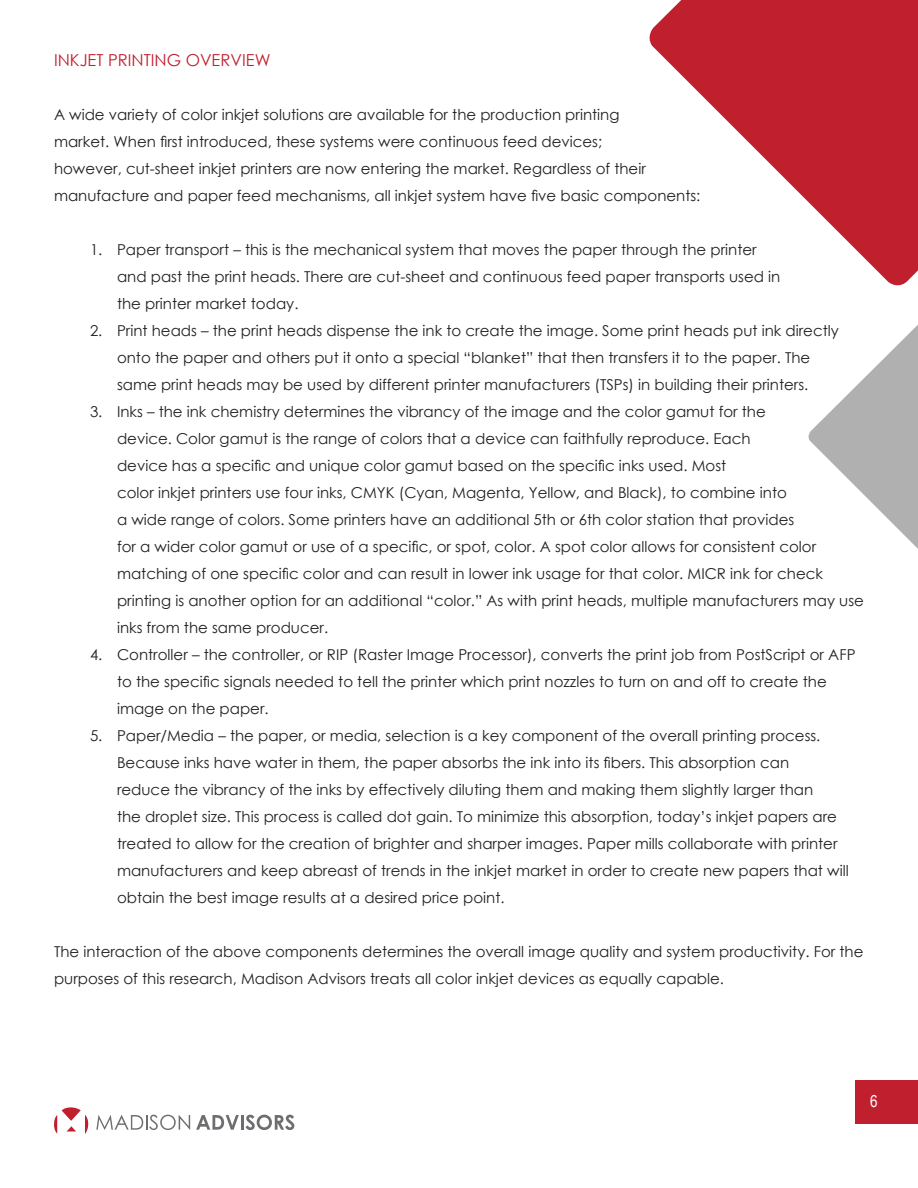
<style>
.page{position:relative;width:918px;height:1188px;background:#fff}
.page>*{position:absolute;margin:0;border:0;box-sizing:border-box;transform-origin:0 0}
.t1{font:16.5px "Century Gothic";color:#c01f2e}
.t2{font:16.5px "Arial Narrow";color:#fff}
.t3{font:15px/27px "Century Gothic";color:#231f20}
</style>
<div class="page">
<div style="left:855px;top:1080px;width:63px;height:44px;background:#c01f2e"></div>
<svg style="left:54px;top:1107px;width:35px;height:27px"></svg>
<svg style="left:96px;top:1115px;width:94px;height:15px"></svg>
<svg style="left:196px;top:1115px;width:43px;height:15px"></svg>
<hr style="left:241px;top:1115px;width:3px;height:15px;background:#6d6e71">
<svg style="left:246px;top:1115px;width:48px;height:15px"></svg>
<svg style="left:649px;top:0;width:269px;height:286px;fill:#c01f2e"></svg>
<svg style="left:808px;top:325px;width:110px;height:224px"></svg>
<p class="t1" style="left:54px;top:49px;width:218px">INKJET PRINTING OVERVIEW</p>
<p class="t3" style="left:54px;top:101px;width:648px">A wide variety of color inkjet solutions are available for the production printing<br>market. When first introduced, these systems were continuous feed devices;<br>however, cut-sheet inkjet printers are now entering the market. Regardless of their manufacture and paper feed mechanisms, all inkjet system have five basic components:</p>
<p class="t3" style="left:117px;top:236px;width:665px;text-indent:-27px">1. Paper transport – this is the mechanical system that moves the paper through the printer and past the print heads. There are cut-sheet and continuous feed paper transports used in the printer market today.</p>
<p class="t3" style="left:90px;top:317px;width:750px;text-align:center">2. Print heads – the print heads dispense the ink to create the image. Some print heads put ink directly onto the paper and others put it onto a special “blanket” that then transfers it to the paper. The<br>same print heads may be used by different printer manufacturers (TSPs) in building their printers.</p>
<p class="t3" style="left:117px;top:398px;width:748px;text-indent:-27px">3. Inks – the ink chemistry determines the vibrancy of the image and the color gamut for the<br>device. Color gamut is the range of colors that a device can faithfully reproduce. Each<br>device has a specific and unique color gamut based on the specific inks used. Most<br>color inkjet printers use four inks, CMYK (Cyan, Magenta, Yellow, and Black), to combine into<br>a wide range of colors. Some printers have an additional 5th or 6th color station that provides<br>for a wider color gamut or use of a specific, or spot, color. A spot color allows for consistent color matching of one specific color and can result in lower ink usage for that color. MICR ink for check printing is another option for an additional “color.” As with print heads, multiple manufacturers may use inks from the same producer.</p>
<p class="t3" style="left:117px;top:641px;width:740px;text-indent:-27px">4. Controller – the controller, or RIP (Raster Image Processor), converts the print job from PostScript or AFP to the specific signals needed to tell the printer which print nozzles to turn on and off to create the image on the paper.</p>
<p class="t3" style="left:117px;top:722px;width:733px;text-indent:-27px">5. Paper/Media – the paper, or media, selection is a key component of the overall printing process.<br>Because inks have water in them, the paper absorbs the ink into its fibers. This absorption can<br>reduce the vibrancy of the inks by effectively diluting them and making them slightly larger than<br>the droplet size. This process is called dot gain. To minimize this absorption, today’s inkjet papers are treated to allow for the creation of brighter and sharper images. Paper mills collaborate with printer manufacturers and keep abreast of trends in the inkjet market in order to create new papers that will obtain the best image results at a desired price point.</p>
<p class="t3" style="left:54px;top:938px;width:811px">The interaction of the above components determines the overall image quality and system productivity. For the purposes of this research, Madison Advisors treats all color inkjet devices as equally capable.</p>
<p class="t2" style="left:870px;top:1089px;width:9px">6</p>
</div>
